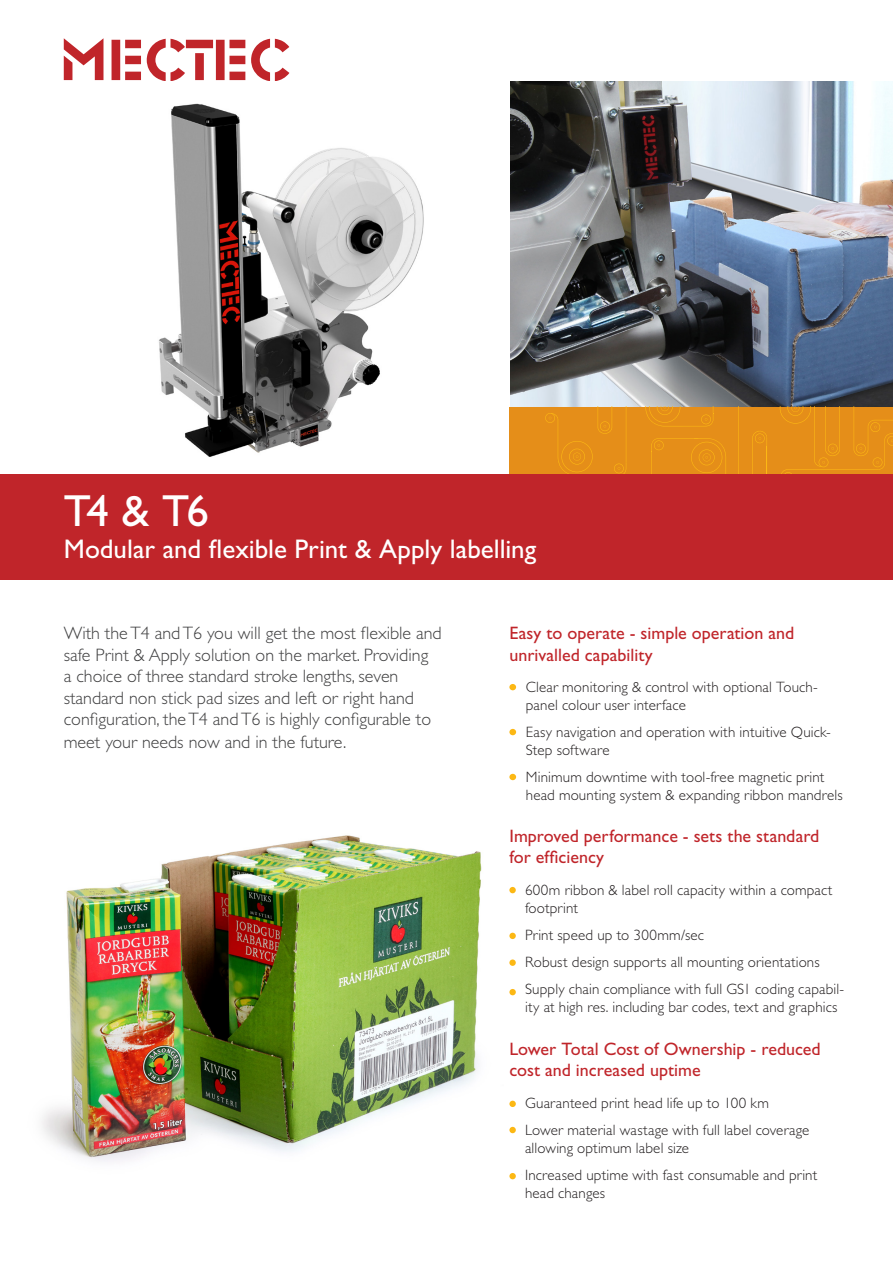
<style>
.page{position:relative;width:893px;height:1263px;background:#fff}
.page>*{position:absolute;margin:0;border:0;box-sizing:border-box;transform-origin:0 0}
.Headline_American{font:45px "Gill Sans Std";color:#fff}
.Huvudrubrik{font:27px "Gill Sans Std";color:#fff}
.Brödtext{font:300 18px/21.8px "Gill Sans Std";color:#3e3e3f}
.t1{font:18px/21.6px "Gill Sans Std";color:#c0252a}
.t2{font:300 15px/18px "Gill Sans Std";letter-spacing:.01em;color:#231f20}
</style>
<div class="page">
<svg style="left:64px;top:38px;width:39px;height:42px"></svg>
<svg style="left:112px;top:40px;width:29px;height:40px"></svg>
<svg style="left:147px;top:39px;width:98px;height:42px"></svg>
<svg style="left:251px;top:39px;width:38px;height:42px"></svg>
<img style="left:510px;top:82px;width:383px;height:325px">
<img style="left:41px;top:835px;width:475px;height:344px">
<img style="left:159px;top:103px;width:265px;height:354px">
<div style="left:509px;top:407px;width:384px;height:67px;background:#e58e19"></div>
<svg style="left:738px;top:407px;width:1px;height:67px"></svg>
<svg style="left:752px;top:431px;width:15px;height:43px"></svg>
<svg style="left:545px;top:407px;width:82px;height:67px"></svg>
<svg style="left:645px;top:407px;width:69px;height:19px"></svg>
<svg style="left:780px;top:407px;width:113px;height:67px"></svg>
<svg style="left:651px;top:438px;width:75px;height:36px"></svg>
<div style="left:0;top:474px;width:893px;height:105px;background:#c0252a"></div>
<div style="left:509px;top:684px;width:7px;height:6px;background:#fcb814;border-radius:50%"></div>
<div style="left:509px;top:729px;width:7px;height:6px;background:#fcb814;border-radius:50%"></div>
<div style="left:509px;top:774px;width:7px;height:6px;background:#fcb814;border-radius:50%"></div>
<div style="left:509px;top:1173px;width:7px;height:6px;background:#fcb814;border-radius:50%"></div>
<div style="left:509px;top:1127px;width:7px;height:6px;background:#fcb814;border-radius:50%"></div>
<div style="left:509px;top:1101px;width:7px;height:6px;background:#fcb814;border-radius:50%"></div>
<div style="left:509px;top:887px;width:7px;height:6px;background:#fcb814;border-radius:50%"></div>
<div style="left:509px;top:933px;width:7px;height:6px;background:#fcb814;border-radius:50%"></div>
<div style="left:509px;top:959px;width:7px;height:7px;background:#fcb814;border-radius:50%"></div>
<div style="left:509px;top:989px;width:7px;height:6px;background:#fcb814;border-radius:50%"></div>
<p class="Headline_American" style="left:64px;top:485px;width:147px">T4 &amp; T6</p>
<p class="Huvudrubrik" style="left:64px;top:533px;width:474px">Modular and flexible Print &amp; Apply labelling</p>
<p class="Brödtext" style="left:64px;top:622px;width:379px">With the T4 and T6 you will get the most flexible and safe Print &amp; Apply solution on the market. Providing<br>a choice of three standard stroke lengths, seven standard non stick pad sizes and left or right hand configuration, the T4 and T6 is highly configurable to meet your needs now and in the future.</p>
<p class="t1" style="left:509px;top:622px;width:286px">Easy to operate - simple operation and unrivalled capability</p>
<p class="t2" style="left:526px;top:678px;width:294px">Clear monitoring &amp; control with optional Touch&shy;panel colour user interface</p>
<p class="t2" style="left:526px;top:723px;width:307px">Easy navigation and operation with intuitive Quick-<br>Step software</p>
<p class="t2" style="left:526px;top:768px;width:318px">Minimum downtime with tool-free magnetic print head mounting system &amp; expanding ribbon mandrels</p>
<p class="t1" style="left:509px;top:825px;width:311px">Improved performance - sets the standard for efficiency</p>
<p class="t2" style="left:525px;top:881px;width:309px">600m ribbon &amp; label roll capacity within a compact footprint</p>
<p class="t2" style="left:525px;top:926px;width:181px">Print speed up to 300mm/sec</p>
<p class="t2" style="left:525px;top:953px;width:296px">Robust design supports all mounting orientations</p>
<p class="t2" style="left:525px;top:980px;width:321px">Supply chain compliance with full GS1 coding capabil&shy;ity at high res. including bar codes, text and graphics</p>
<p class="t1" style="left:509px;top:1038px;width:313px">Lower Total Cost of Ownership - reduced cost and increased uptime</p>
<p class="t2" style="left:525px;top:1094px;width:245px">Guaranteed print head life up to 100 km</p>
<p class="t2" style="left:525px;top:1121px;width:286px">Lower material wastage with full label coverage allowing optimum label size</p>
<p class="t2" style="left:525px;top:1166px;width:294px">Increased uptime with fast consumable and print head changes</p>
</div>
